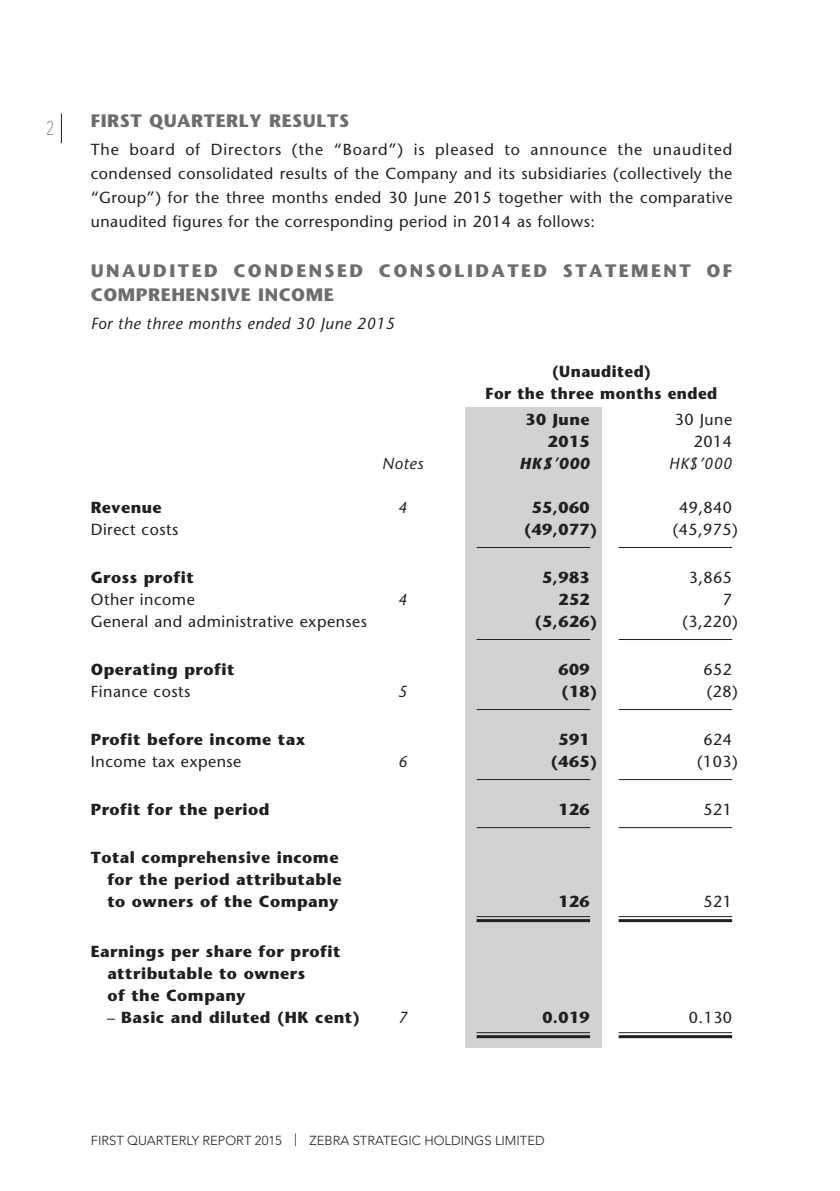
<style>
.page{position:relative;width:840px;height:1191px;background:#fff}
.page>*{position:absolute;margin:0;border:0;box-sizing:border-box;transform-origin:0 0}
.t1{font:300 20px "Avenir LT Std";color:#939598;scale:.7 1}
.t2{font:700 18px/24px "Stone Sans Std";letter-spacing:.135em;color:#6c6d70}
.t3{font:700 18px "Stone Sans Std";letter-spacing:.03em;color:#6c6d70}
.t4{font:500 16px/24px "Stone Sans Std";letter-spacing:.03em;color:#231f20;text-align:justify}
.t5{font:700 16px/22px "Stone Sans Std";letter-spacing:.03em;color:#231f20}
.t6{font:italic 500 16px "Stone Sans Std";letter-spacing:.03em;color:#231f20}
.t7{font:700 16px/22px "Stone Sans Std";letter-spacing:.03em;color:#231f20;text-align:center;scale:.95 1}
.t8{font:italic 700 16px "Stone Sans Std";color:#231f20}
.t9{font:300 13px "Avenir LT Std";color:#231f20}
.s1{font-weight:500}
</style>
<div class="page">
<hr style="left:61px;top:113px;width:1px;height:30px;background:#231f20">
<div style="left:465px;top:407px;width:136px;height:640px;background:#d1d2d4"></div>
<hr style="left:476px;top:547px;width:113px;height:1px;background:#231f20">
<hr style="left:618px;top:547px;width:113px;height:1px;background:#231f20">
<hr style="left:476px;top:639px;width:113px;height:1px;background:#231f20">
<hr style="left:618px;top:639px;width:113px;height:1px;background:#231f20">
<hr style="left:476px;top:709px;width:113px;height:1px;background:#231f20">
<hr style="left:618px;top:709px;width:113px;height:1px;background:#231f20">
<hr style="left:476px;top:779px;width:113px;height:1px;background:#231f20">
<hr style="left:618px;top:779px;width:113px;height:1px;background:#231f20">
<hr style="left:476px;top:827px;width:113px;height:1px;background:#231f20">
<hr style="left:618px;top:827px;width:113px;height:1px;background:#231f20">
<hr style="left:476px;top:916px;width:113px;height:1px;background:#231f20">
<hr style="left:476px;top:919px;width:113px;height:3px;background:#231f20">
<hr style="left:618px;top:916px;width:113px;height:1px;background:#231f20">
<hr style="left:618px;top:919px;width:113px;height:3px;background:#231f20">
<hr style="left:476px;top:1032px;width:113px;height:1px;background:#231f20">
<hr style="left:476px;top:1035px;width:113px;height:3px;background:#231f20">
<hr style="left:618px;top:1032px;width:113px;height:1px;background:#231f20">
<hr style="left:618px;top:1035px;width:113px;height:3px;background:#231f20">
<p class="t1" style="left:46px;top:116px;width:12px">2</p>
<p class="t3" style="left:91px;top:110px;width:259px">FIRST QUARTERLY RESULTS</p>
<p class="t4" style="left:91px;top:138px;width:642px">The board of Directors (the “Board”) is pleased to announce the unaudited condensed consolidated results of the Company and its subsidiaries (collectively the “Group”) for the three months ended 30 June 2015 together with the comparative unaudited figures for the corresponding period in 2014 as follows:</p>
<p class="t2" style="left:91px;top:259px;width:642px">UNAUDITED CONDENSED CONSOLIDATED STATEMENT OF<br>COMPREHENSIVE INCOME</p>
<p class="t6" style="left:91px;top:314px;width:305px">For the three months ended 30 June 2015</p>
<p class="t7" style="left:485px;top:360px;width:245px">(Unaudited)<br>For the three months ended</p>
<p class="t5" style="left:525px;top:408px;width:66px">30 June</p>
<p class="t4" style="left:674px;top:407px;width:59px">30 June</p>
<p class="t5" style="left:547px;top:430px;width:43px">2015</p>
<p class="t4" style="left:693px;top:429px;width:40px">2014</p>
<p class="t6" style="left:382px;top:454px;width:42px">Notes</p>
<p class="t8" style="left:519px;top:454px;width:72px">HK$’000</p>
<p class="t6" style="left:668px;top:454px;width:65px">HK$’000</p>
<p class="t5" style="left:91px;top:496px;width:72px">Revenue</p>
<p class="t6" style="left:398px;top:498px;width:11px">4</p>
<p class="t5" style="left:531px;top:496px;width:59px">55,060</p>
<p class="t4" style="left:679px;top:495px;width:54px">49,840</p>
<p class="t4" style="left:91px;top:517px;width:89px">Direct costs</p>
<p class="t5" style="left:524px;top:518px;width:75px">(49,077)</p>
<p class="t4" style="left:672px;top:517px;width:67px">(45,975)</p>
<p class="t5" style="left:91px;top:566px;width:104px">Gross profit</p>
<p class="t5" style="left:542px;top:566px;width:49px">5,983</p>
<p class="t4" style="left:688px;top:565px;width:45px">3,865</p>
<p class="t4" style="left:91px;top:587px;width:105px">Other income</p>
<p class="t6" style="left:398px;top:590px;width:11px">4</p>
<p class="t5" style="left:558px;top:588px;width:33px">252</p>
<p class="t4" style="left:722px;top:587px;width:11px">7</p>
<p class="t4" style="left:91px;top:609px;width:277px">General and administrative expenses</p>
<p class="t5" style="left:534px;top:610px;width:64px">(5,626)</p>
<p class="t4" style="left:682px;top:609px;width:57px">(3,220)</p>
<p class="t5" style="left:91px;top:658px;width:145px">Operating profit</p>
<p class="t5" style="left:558px;top:658px;width:33px">609</p>
<p class="t4" style="left:703px;top:657px;width:30px">652</p>
<p class="t4" style="left:91px;top:679px;width:101px">Finance costs</p>
<p class="t6" style="left:398px;top:682px;width:11px">5</p>
<p class="t5" style="left:561px;top:680px;width:37px">(18)</p>
<p class="t4" style="left:706px;top:679px;width:33px">(28)</p>
<p class="t5" style="left:91px;top:728px;width:216px">Profit before income tax</p>
<p class="t5" style="left:558px;top:728px;width:33px">591</p>
<p class="t4" style="left:703px;top:727px;width:30px">624</p>
<p class="t4" style="left:91px;top:749px;width:152px">Income tax expense</p>
<p class="t6" style="left:398px;top:752px;width:11px">6</p>
<p class="t5" style="left:550px;top:750px;width:48px">(465)</p>
<p class="t4" style="left:696px;top:749px;width:42px">(103)</p>
<p class="t5" style="left:91px;top:798px;width:180px">Profit for the period</p>
<p class="t5" style="left:558px;top:798px;width:33px">126</p>
<p class="t4" style="left:703px;top:797px;width:30px">521</p>
<p class="t5" style="left:107px;top:846px;width:235px;text-indent:-17px">Total comprehensive income for the period attributable to owners of the Company</p>
<p class="t5" style="left:558px;top:890px;width:33px">126</p>
<p class="t4" style="left:703px;top:889px;width:30px">521</p>
<p class="t5" style="left:107px;top:940px;width:235px;text-indent:-17px">Earnings per share for profit attributable to owners<br>of the Company</p>
<p class="t5" style="left:107px;top:1006px;width:254px"><span class="s1">–</span> Basic and diluted (HK cent)</p>
<p class="t6" style="left:398px;top:1008px;width:11px">7</p>
<p class="t5" style="left:542px;top:1006px;width:49px">0.019</p>
<p class="t4" style="left:688px;top:1005px;width:45px">0.130</p>
<p class="t9" style="left:91px;top:1133px;width:455px">FIRST QUARTERLY REPORT 2015 <sup>|</sup> ZEBRA STRATEGIC HOLDINGS LIMITED</p>
</div>
